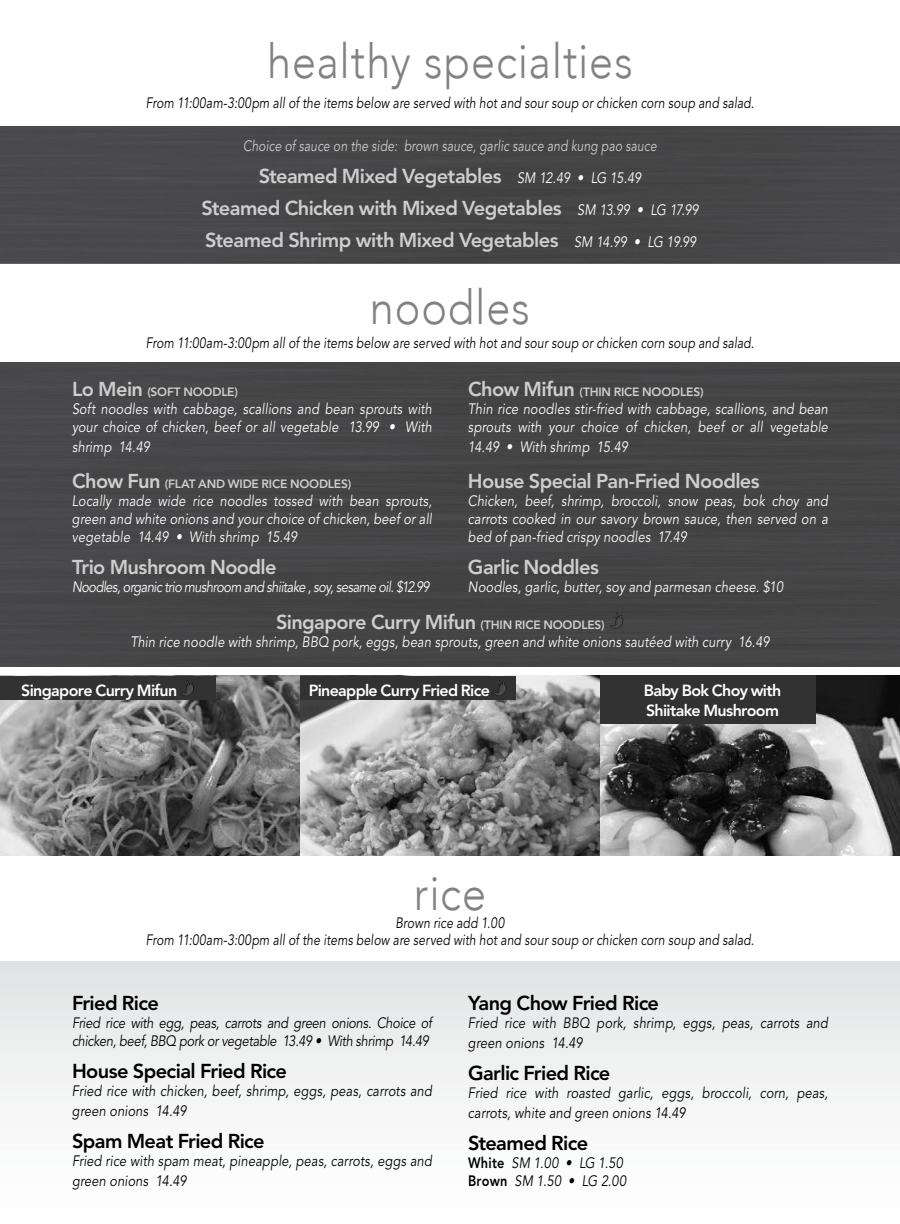
<style>
.page{position:relative;width:900px;height:1224px;background:#fff}
.page>*{position:absolute;margin:0;border:0;box-sizing:border-box;transform-origin:0 0}
.t1{font:300 48px "Avenir";letter-spacing:.02em;color:#828282;scale:.9 1}
.t2{font:800 20px/32px "Avenir LT Std";letter-spacing:-.03em;color:#cecece;text-align:center}
.t3{font:800 20px "Avenir LT Std";letter-spacing:-.03em;color:#000}
.t4{font:800 16px/19.2px "Avenir LT Std";letter-spacing:-.04em;color:#fff}
.t5{font:italic 15px/18px "Avenir LT Std";letter-spacing:.015em;color:#fff;scale:.85 1}
.t6{font:italic 15px/20px "Avenir LT Std";letter-spacing:.015em;color:#000;scale:.85 1}
.t7{font:italic 15px "Avenir LT Std";letter-spacing:.015em;color:#000;scale:.8 1}
.t8{font:italic 15px/18px "Avenir LT Std";letter-spacing:-.015em;color:#000;scale:.85 1}
.t9{font:italic 15px "Avenir LT Std";letter-spacing:.015em;color:#cecece;scale:.8 1}
.t10{font:italic 15px "Avenir LT Std";letter-spacing:-.04em;color:#fff;scale:.85 1}
.t11{font:800 12px "Avenir LT Std";letter-spacing:-.015em;color:#cecece}
.s1{font-weight:400;font-style:italic;font-size:15px;color:#fff}
.s2{font-size:20px}
.s3{font-size:12px}
.s4{font-weight:800;font-style:normal}
</style>
<div class="page">
<div style="left:0;top:362px;width:900px;height:305px;background:#454546"></div>
<img style="left:0;top:676px;width:900px;height:180px">
<hr style="left:0;top:263px;width:900px;height:1px;background:#606164">
<div style="left:0;top:126px;width:900px;height:137px;background:#474648"></div>
<div style="left:0;top:962px;width:900px;height:262px;background:linear-gradient(to bottom,#e3e4e5,#fff)"></div>
<svg style="left:610px;top:612px;width:13px;height:17px"></svg>
<div style="left:0;top:676px;width:216px;height:24px;background:#323232"></div>
<svg style="left:181px;top:680px;width:13px;height:16px"></svg>
<div style="left:300px;top:676px;width:216px;height:24px;background:#323232"></div>
<svg style="left:493px;top:680px;width:14px;height:16px"></svg>
<div style="left:600px;top:676px;width:216px;height:48px;background:#323232"></div>
<h1 class="t1" style="left:267px;top:33px;width:408px">healthy specialties</h1>
<p class="t7" style="left:146px;top:94px;width:762px">From 11:00am-3:00pm all of the items below are served with hot and sour soup or chicken corn soup and salad.</p>
<p class="t9" style="left:243px;top:137px;width:518px">Choice of sauce on the side: brown sauce, garlic sauce and kung pao sauce</p>
<h2 class="t2" style="left:201px;top:160px;width:499px">Steamed Mixed Vegetables <span class="s1">SM 12.49 • LG 15.49<br></span>Steamed Chicken with Mixed Vegetables <span class="s1">SM 13.99 • LG 17.99<br></span>Steamed Shrimp with Mixed Vegetables <span class="s1">SM 14.99 • LG 19.99</span></h2>
<h1 class="t1" style="left:370px;top:279px;width:179px">noodles</h1>
<p class="t7" style="left:146px;top:334px;width:762px">From 11:00am-3:00pm all of the items below are served with hot and sour soup or chicken corn soup and salad.</p>
<p class="t11" style="left:72px;top:384px;width:168px"><span class="s2">Lo Mein</span> (SOFT NOODLE)</p>
<p class="t5" style="left:72px;top:400px;width:425px">Soft noodles with cabbage, scallions and bean sprouts with your choice of chicken, beef or all vegetable 13.99 • With</p>
<p class="t5" style="left:72px;top:438px;width:93px">shrimp 14.49</p>
<p class="t11" style="left:72px;top:476px;width:281px"><span class="s2">Chow Fun</span> (FLAT AND WIDE RICE NOODLES)</p>
<p class="t5" style="left:72px;top:492px;width:425px;text-align:justify">Locally made wide rice noodles tossed with bean sprouts, green and white onions and your choice of chicken, beef or all vegetable 14.49 • With shrimp 15.49</p>
<h2 class="t2" style="left:72px;top:551px;width:206px">Trio Mushroom Noodle</h2>
<p class="t10" style="left:72px;top:578px;width:422px">Noodles, organic trio mushroom and shiitake , soy, sesame oil. $12.99</p>
<p class="t11" style="left:468px;top:384px;width:237px"><span class="s2">Chow Mifun</span> (THIN RICE NOODLES)</p>
<p class="t5" style="left:468px;top:400px;width:425px">Thin rice noodles stir-fried with cabbage, scallions, and bean sprouts with your choice of chicken, beef or all vegetable</p>
<p class="t5" style="left:468px;top:438px;width:190px">14.49 • With shrimp 15.49</p>
<h2 class="t2" style="left:468px;top:465px;width:293px">House Special Pan-Fried Noodles</h2>
<p class="t5" style="left:468px;top:492px;width:425px;text-align:justify">Chicken, beef, shrimp, broccoli, snow peas, bok choy and carrots cooked in our savory brown sauce, then served on a bed of pan-fried crispy noodles 17.49</p>
<h2 class="t2" style="left:468px;top:551px;width:132px">Garlic Noddles</h2>
<p class="t5" style="left:468px;top:578px;width:372px">Noodles, garlic, butter, soy and parmesan cheese. $10</p>
<h2 class="t2" style="left:276px;top:606px;width:330px">Singapore Curry Mifun <span class="s3">(THIN RICE NOODLES)</span></h2>
<p class="t5" style="left:130px;top:633px;width:753px">Thin rice noodle with shrimp, BBQ pork, eggs, bean sprouts, green and white onions sautéed with curry 16.49</p>
<p class="t4" style="left:21px;top:681px;width:158px">Singapore Curry Mifun</p>
<p class="t4" style="left:309px;top:681px;width:183px">Pineapple Curry Fried Rice</p>
<p class="t4" style="left:644px;top:681px;width:139px">Baby Bok Choy with<br>Shiitake Mushroom</p>
<h1 class="t1" style="left:414px;top:865px;width:82px">rice</h1>
<p class="t7" style="left:396px;top:914px;width:138px">Brown rice add 1.00</p>
<p class="t7" style="left:146px;top:931px;width:762px">From 11:00am-3:00pm all of the items below are served with hot and sour soup or chicken corn soup and salad.</p>
<h2 class="t3" style="left:72px;top:992px;width:88px">Fried Rice</h2>
<p class="t8" style="left:72px;top:1015px;width:425px">Fried rice with egg, peas, carrots and green onions. Choice of chicken, beef, BBQ pork or vegetable 13.49 • With shrimp 14.49</p>
<h2 class="t3" style="left:72px;top:1060px;width:217px">House Special Fried Rice</h2>
<p class="t6" style="left:72px;top:1082px;width:425px">Fried rice with chicken, beef, shrimp, eggs, peas, carrots and green onions 14.49</p>
<h2 class="t3" style="left:72px;top:1130px;width:194px">Spam Meat Fried Rice</h2>
<p class="t6" style="left:72px;top:1152px;width:425px">Fried rice with spam meat, pineapple, peas, carrots, eggs and green onions 14.49</p>
<h2 class="t3" style="left:468px;top:992px;width:193px">Yang Chow Fried Rice</h2>
<p class="t6" style="left:468px;top:1014px;width:425px">Fried rice with BBQ pork, shrimp, eggs, peas, carrots and green onions 14.49</p>
<h2 class="t3" style="left:468px;top:1062px;width:144px">Garlic Fried Rice</h2>
<p class="t6" style="left:468px;top:1084px;width:425px">Fried rice with roasted garlic, eggs, broccoli, corn, peas, carrots, white and green onions 14.49</p>
<h2 class="t3" style="left:468px;top:1132px;width:122px">Steamed Rice</h2>
<p class="t6" style="left:468px;top:1155px;width:188px;line-height:18px"><span class="s4">White</span> SM 1.00 • LG 1.50<br><span class="s4">Brown</span> SM 1.50 • LG 2.00</p>
</div>
